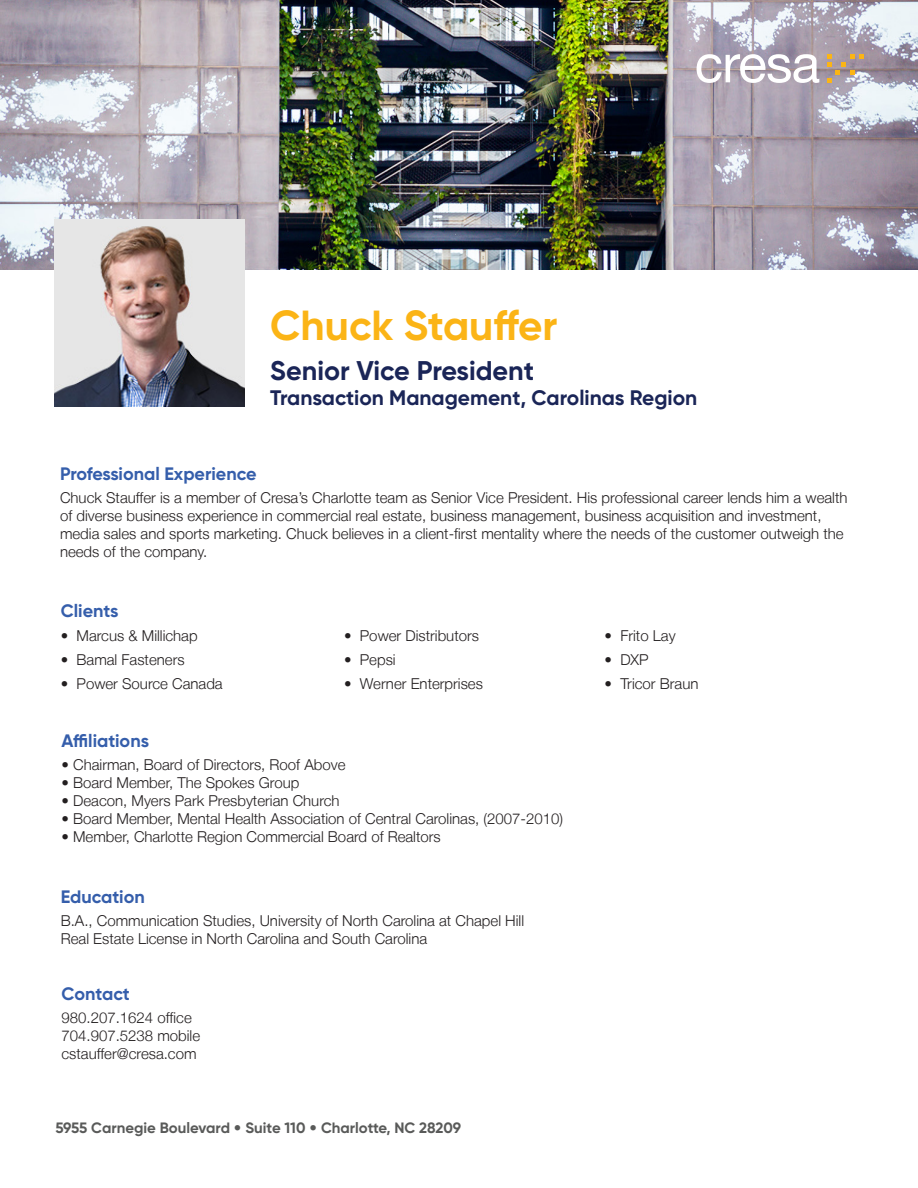
<style>
.page{position:relative;width:918px;height:1188px;background:#fff}
.page>*{position:absolute;margin:0;border:0;box-sizing:border-box;transform-origin:0 0}
.t1{font:700 42px "Gilroy";color:#fbb416}
.t2{font:700 27px "Gilroy";color:#1a2557}
.t3{font:700 21px "Gilroy";color:#1a2557}
.t4{font:700 18px "Gilroy";color:#355eab}
.Paragraph{font:300 15px/18px "Helvetica Neue LT";color:#231f20}
.t5{font:700 15px "Gilroy";color:#595a59}
.s1{font-family:"Helvetica Neue LT";font-weight:300}
</style>
<div class="page">
<img style="left:0;top:0;width:918px;height:270px">
<svg style="left:697px;top:54px;width:122px;height:29px"></svg>
<svg style="left:827px;top:54px;width:37px;height:29px"></svg>
<img style="left:54px;top:219px;width:191px;height:188px">
<p class="t1" style="left:270px;top:299px;width:289px">Chuck Stauffer</p>
<p class="t2" style="left:270px;top:353px;width:266px">Senior Vice President</p>
<p class="t3" style="left:270px;top:385px;width:429px">Transaction Management, Carolinas Region</p>
<p class="t4" style="left:60px;top:462px;width:198px">Professional Experience</p>
<p class="Paragraph" style="left:60px;top:488px;width:789px">Chuck Stauffer is a member of Cresa’s Charlotte team as Senior Vice President. His professional career lends him a wealth of diverse business experience in commercial real estate, business management, business acquisition and investment, media sales and sports marketing. Chuck believes in a client-first mentality where the needs of the customer outweigh the needs of the company.</p>
<p class="t4" style="left:61px;top:600px;width:59px">Clients</p>
<p class="Paragraph" style="left:61px;top:627px;width:138px">• Marcus &amp; Millichap</p>
<p class="Paragraph" style="left:344px;top:627px;width:137px">• Power Distributors</p>
<p class="Paragraph" style="left:604px;top:627px;width:73px">• Frito Lay</p>
<p class="Paragraph" style="left:61px;top:650px;width:125px">• Bamal Fasteners</p>
<p class="Paragraph" style="left:344px;top:650px;width:53px">• Pepsi</p>
<p class="Paragraph" style="left:604px;top:650px;width:46px">• DXP</p>
<p class="Paragraph" style="left:61px;top:674px;width:164px">• Power Source Canada</p>
<p class="Paragraph" style="left:344px;top:674px;width:140px">• Werner Enterprises</p>
<p class="Paragraph" style="left:604px;top:674px;width:95px">• Tricor Braun</p>
<p class="t4" style="left:62px;top:730px;width:89px">Affiliations</p>
<p class="Paragraph" style="left:62px;top:755px;width:286px">• Chairman, Board of Directors, Roof Above</p>
<p class="Paragraph" style="left:62px;top:773px;width:239px">• Board Member, The Spokes Group</p>
<p class="Paragraph" style="left:62px;top:791px;width:280px">• Deacon, Myers Park Presbyterian Church</p>
<p class="Paragraph" style="left:62px;top:809px;width:503px">• Board Member, Mental Health Association of Central Carolinas, (2007-2010)</p>
<p class="Paragraph" style="left:62px;top:827px;width:381px">• Member, Charlotte Region Commercial Board of Realtors</p>
<p class="t4" style="left:61px;top:885px;width:86px">Education</p>
<p class="Paragraph" style="left:61px;top:911px;width:465px">B.A., Communication Studies, University of North Carolina at Chapel Hill</p>
<p class="Paragraph" style="left:61px;top:929px;width:368px">Real Estate License in North Carolina and South Carolina</p>
<p class="t4" style="left:62px;top:983px;width:70px">Contact</p>
<p class="Paragraph" style="left:62px;top:1008px;width:132px">980.207.1624 office</p>
<p class="Paragraph" style="left:62px;top:1026px;width:140px">704.907.5238 mobile</p>
<p class="Paragraph" style="left:62px;top:1044px;width:137px">cstauffer@cresa.com</p>
<p class="t5" style="left:55px;top:1118px;width:407px">5955 Carnegie Boulevard <span class="s1">•</span> Suite 110 <span class="s1">•</span> Charlotte, NC 28209</p>
</div>
